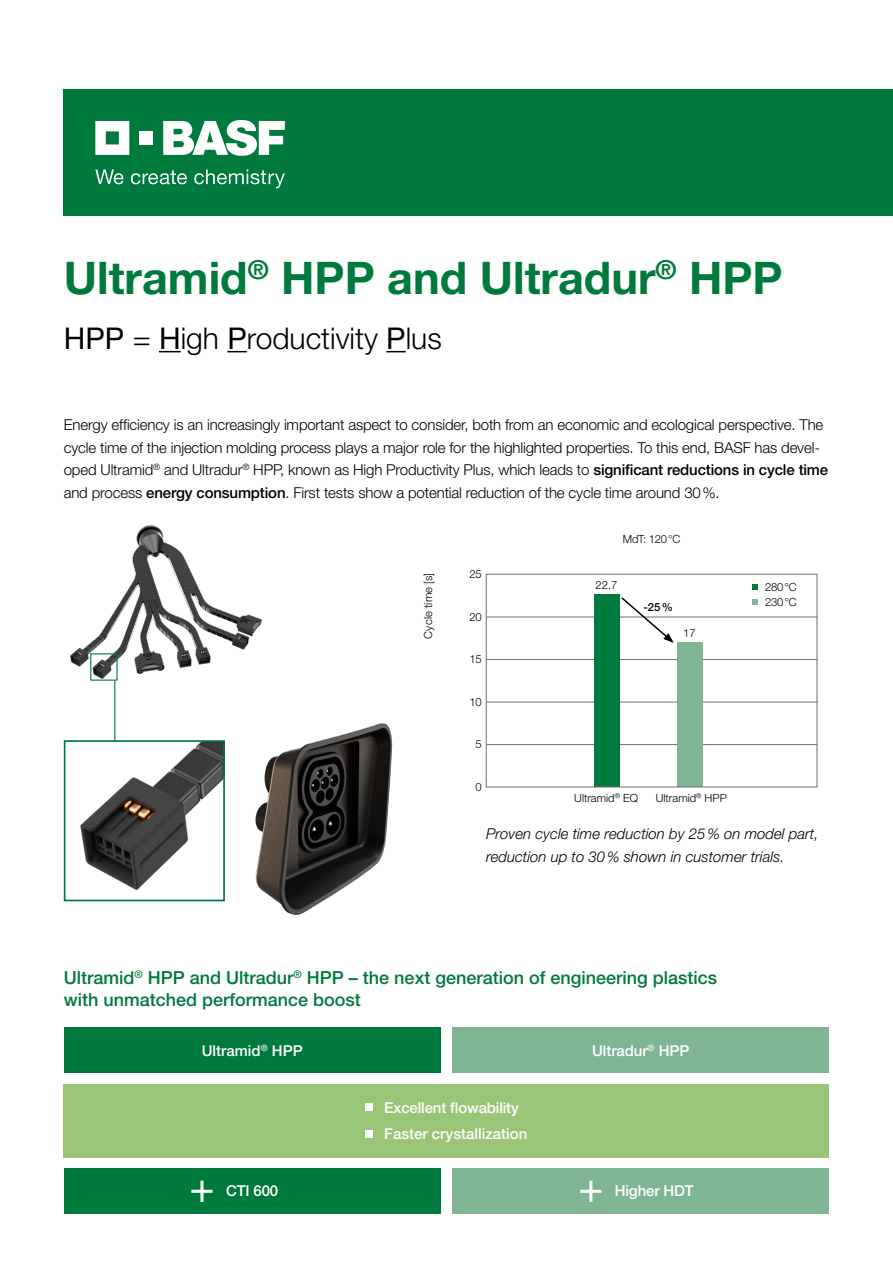
<style>
.page{position:relative;width:893px;height:1263px;background:#fff}
.page>*{position:absolute;margin:0;border:0;box-sizing:border-box;transform-origin:0 0}
.t1{font:700 45px "Helvetica Neue LT Pro";color:#00793d}
.t2{font:300 30px "Helvetica Neue LT Pro";color:#000}
.t3{font:500 18px/22.5px "Helvetica Neue LT Pro";color:#00793d}
.t4{font:300 15px/22.5px "Helvetica Neue LT Pro";letter-spacing:-.01em;color:#000}
.t5{font:500 15px/26.7px "Helvetica Neue LT Pro";letter-spacing:-.005em;color:#fff}
.t6{font:italic 300 15px/22.5px "Helvetica Neue LT Pro";color:#000}
.t7{font:300 11.25px/15px "Helvetica Neue LT Pro";color:#000}
.t8{font:500 11.25px "Helvetica Neue LT Pro";color:#000}
.s1{font-weight:400}
.s2{font-weight:500}
</style>
<div class="page">
<div style="left:64px;top:89px;width:829px;height:127px;background:#00793d"></div>
<svg style="left:95px;top:121px;width:34px;height:34px"></svg>
<div style="left:140px;top:131px;width:13px;height:13px;background:#fff"></div>
<svg style="left:163px;top:120px;width:122px;height:36px"></svg>
<svg style="left:95px;top:169px;width:28px;height:15px"></svg>
<svg style="left:131px;top:170px;width:56px;height:14px"></svg>
<svg style="left:194px;top:169px;width:91px;height:19px"></svg>
<svg style="left:159px;top:351px;width:22px;height:1px"></svg>
<svg style="left:227px;top:351px;width:20px;height:1px"></svg>
<svg style="left:386px;top:351px;width:20px;height:1px"></svg>
<img style="left:255px;top:723px;width:138px;height:192px">
<img style="left:70px;top:525px;width:192px;height:154px">
<img style="left:80px;top:743px;width:142px;height:147px">
<div style="left:64px;top:740px;width:161px;height:161px;border:2px solid #00793d"></div>
<hr style="left:114px;top:681px;width:1px;height:59px;background:#00793d">
<hr style="left:486px;top:702px;width:331px;height:1px;background:#706f6f">
<hr style="left:486px;top:659px;width:331px;height:1px;background:#706f6f">
<hr style="left:486px;top:617px;width:331px;height:1px;background:#706f6f">
<hr style="left:486px;top:744px;width:331px;height:1px;background:#706f6f">
<div style="left:594px;top:594px;width:25px;height:193px;background:#00793d"></div>
<div style="left:677px;top:643px;width:25px;height:144px;background:#80b593"></div>
<svg style="left:620px;top:597px;width:54px;height:46px"></svg>
<div style="left:452px;top:1027px;width:377px;height:46px;background:#80b593"></div>
<div style="left:64px;top:1027px;width:377px;height:46px;background:#00793d"></div>
<div style="left:64px;top:1168px;width:376px;height:46px;background:#00793d"></div>
<div style="left:453px;top:1168px;width:376px;height:46px;background:#80b593"></div>
<svg style="left:191px;top:1180px;width:22px;height:22px"></svg>
<svg style="left:580px;top:1180px;width:21px;height:22px"></svg>
<div style="left:486px;top:574px;width:331px;height:213px;border:1px solid #706f6f"></div>
<svg style="left:752px;top:585px;width:5px;height:5px"></svg>
<svg style="left:752px;top:600px;width:5px;height:5px"></svg>
<div style="left:64px;top:1084px;width:765px;height:73px;background:#9ac576"></div>
<div style="left:365px;top:1103px;width:8px;height:8px;background:#fff"></div>
<div style="left:365px;top:1130px;width:8px;height:8px;background:#fff"></div>
<h1 class="t1" style="left:64px;top:250px;width:720px">Ultramid<sup>®</sup> HPP and Ultradur<sup>®</sup> HPP</h1>
<h2 class="t2" style="left:64px;top:320px;width:380px"><span class="s1">HPP</span> = <span class="s1">H</span>igh <span class="s1">P</span>roductivity <span class="s1">P</span>lus</h2>
<p class="t4" style="left:64px;top:413px;width:766px">Energy efficiency is an increasingly important aspect to consider, both from an economic and ecological perspective. The cycle time of the injection molding process plays a major role for the highlighted properties. To this end, BASF has devel&shy;oped Ultramid<sup>®</sup> and Ultradur<sup>®</sup> HPP, known as High Productivity Plus, which leads to <span class="s2">significant reductions in cycle time </span>and process <span class="s2">energy consumption</span>. First tests show a potential reduction of the cycle time around 30%.</p>
<p class="t7" style="left:420px;top:639px;width:67px;rotate:-90deg">Cycle time [s]</p>
<p class="t7" style="left:469px;top:566px;width:14px">25</p>
<p class="t7" style="left:469px;top:609px;width:14px">20</p>
<p class="t7" style="left:469px;top:652px;width:14px">15</p>
<p class="t7" style="left:469px;top:694px;width:14px">10</p>
<p class="t7" style="left:475px;top:736px;width:8px">5</p>
<p class="t7" style="left:475px;top:779px;width:8px">0</p>
<p class="t7" style="left:623px;top:531px;width:59px">MdT: 120°C</p>
<p class="t7" style="left:595px;top:577px;width:23px">22.7</p>
<p class="t8" style="left:643px;top:600px;width:31px">-25%</p>
<p class="t7" style="left:683px;top:625px;width:14px">17</p>
<p class="t7" style="left:765px;top:579px;width:33px">280°C<br>230°C</p>
<p class="t7" style="left:656px;top:790px;width:72px">Ultramid<sup>®</sup> HPP</p>
<p class="t6" style="left:486px;top:822px;width:334px">Proven cycle time reduction by 25% on model part, reduction up to 30% shown in customer trials.</p>
<p class="t7" style="left:574px;top:790px;width:65px">Ultramid<sup>®</sup> EQ</p>
<p class="t3" style="left:64px;top:966px;width:655px">Ultramid<sup>®</sup> HPP and Ultradur<sup>®</sup> HPP – the next generation of engineering plastics with unmatched performance boost</p>
<p class="t5" style="left:202px;top:1037px;width:102px">Ultramid<sup>®</sup> HPP</p>
<p class="t5" style="left:592px;top:1037px;width:99px">Ultradur<sup>®</sup> HPP</p>
<p class="t5" style="left:384px;top:1094px;width:145px">Excellent flowability<br>Faster crystallization</p>
<p class="t5" style="left:226px;top:1177px;width:54px">CTI 600</p>
<p class="t5" style="left:615px;top:1177px;width:80px">Higher HDT</p>
</div>
